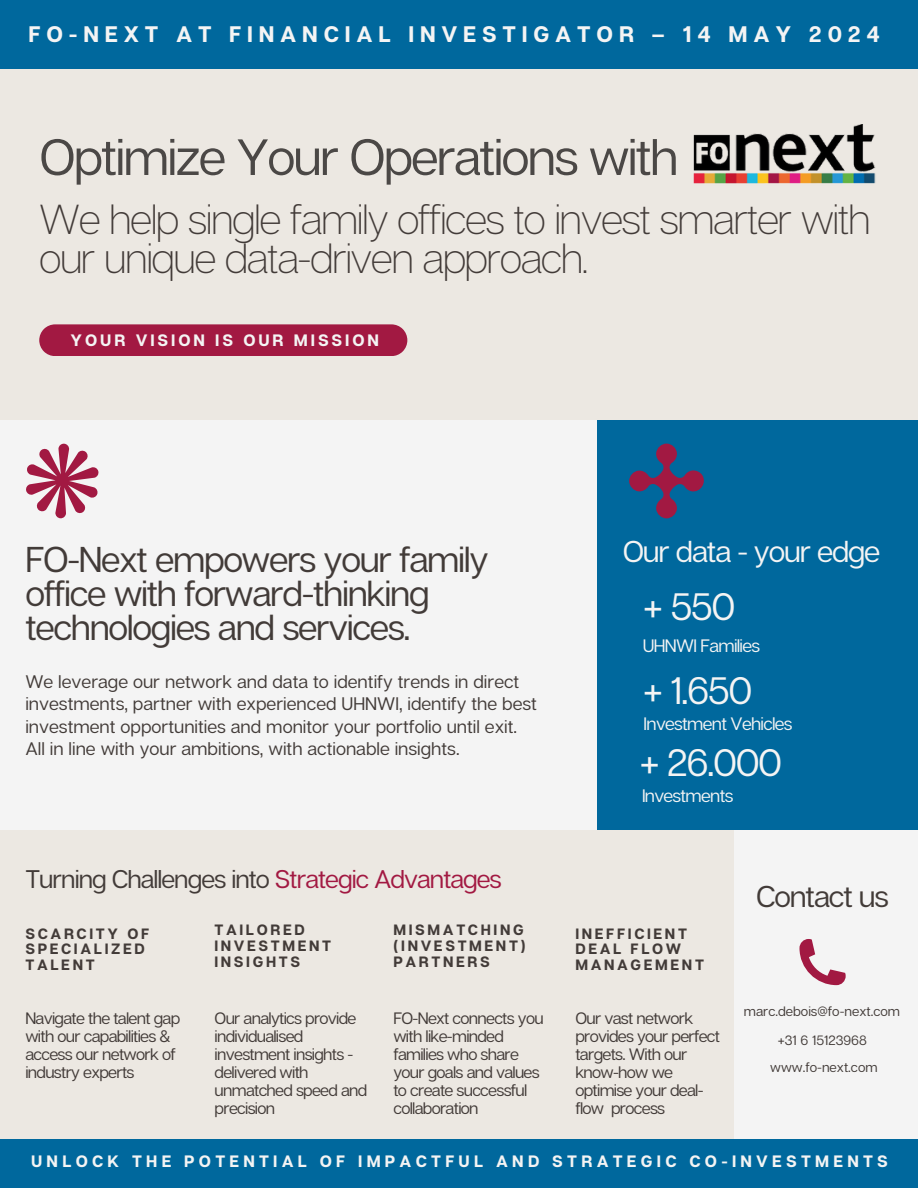
<style>
.page{position:relative;width:918px;height:1188px;background:#f4f4f4}
.page>*{position:absolute;margin:0;border:0;box-sizing:border-box;transform-origin:0 0}
.t1{font:50.85px "Articulat CF";letter-spacing:-.04em;color:#4b4846}
.t2{font:200 41.85px/39.3px "Articulat CF";letter-spacing:-.04em;color:#423b38}
.t3{font:38.1px "Articulat CF";letter-spacing:-.04em;color:#f4f4f4}
.t4{font:35.85px/33.8px "Articulat CF";letter-spacing:-.04em;color:#423b38}
.t5{font:30px "Articulat CF";letter-spacing:-.04em;color:#f4f4f4}
.t6{font:30px "Articulat CF";letter-spacing:-.04em;color:#423b38}
.t7{font:25.5px "Articulat CF";letter-spacing:-.04em;color:#423b38}
.t8{font:700 22.5px "Articulat CF";letter-spacing:.26em;color:#f4f4f4}
.t9{font:18.15px/22.5px "Articulat CF";color:#423b38}
.t10{font:18px "Articulat CF";letter-spacing:-.04em;color:#f4f4f4}
.t11{font:16.5px/18px "Articulat CF";letter-spacing:-.04em;color:#423b38}
.t12{font:700 16.5px "Articulat CF";letter-spacing:.26em;color:#f4f4f4}
.t13{font:700 16.5px "Articulat CF";letter-spacing:.175em;color:#f4f4f4}
.t14{font:700 15px/15.8px "Articulat CF";letter-spacing:.175em;color:#423b38}
.t15{font:13.5px "Articulat CF";color:#423b38}
.s1{color:#a21942}
</style>
<div class="page">
<div style="left:0;top:0;width:918px;height:420px;background:#ece8e2"></div>
<div style="left:597px;top:420px;width:321px;height:410px;background:#00689d"></div>
<svg style="left:26px;top:444px;width:73px;height:74px"></svg>
<svg style="left:629px;top:444px;width:75px;height:74px"></svg>
<div style="left:39px;top:324px;width:368px;height:32px;background:#a21942"></div>
<div style="left:0;top:830px;width:733px;height:358px;background:#ece8e2"></div>
<div style="left:0;top:1139px;width:918px;height:49px;background:#00689d"></div>
<svg style="left:799px;top:939px;width:47px;height:46px"></svg>
<div style="left:0;top:0;width:918px;height:69px;background:#00689d"></div>
<img style="left:693px;top:124px;width:183px;height:60px">
<h4 class="t8" style="left:29px;top:20px;width:853px">FO-NEXT AT FINANCIAL INVESTIGATOR – 14 MAY 2024</h4>
<h3 class="t1" style="left:39px;top:125px;width:641px">Optimize Your Operations with</h3>
<p class="t2" style="left:39px;top:198px;width:833px">We help single family offices to invest smarter with our unique data-driven approach.</p>
<h4 class="t13" style="left:71px;top:330px;width:310px">YOUR VISION IS OUR MISSION</h4>
<h1 class="t4" style="left:25px;top:542px;width:465px">FO-Next empowers your family office with forward-thinking technologies and services.</h1>
<h2 class="t9" style="left:25px;top:670px;width:513px">We leverage our network and data to identify trends in direct investments, partner with experienced UHNWI, identify the best investment opportunities and monitor your portfolio until exit.</h2>
<p class="t9" style="left:25px;top:737px;width:436px">All in line with your ambitions, with actionable insights.</p>
<p class="t7" style="left:25px;top:863px;width:478px">Turning Challenges into <span class="s1">Strategic Advantages</span></p>
<h2 class="t14" style="left:25px;top:925px;width:125px">SCARCITY OF<br>SPECIALIZED<br>TALENT</h2>
<p class="t11" style="left:25px;top:1009px;width:156px">Navigate the talent gap with our capabilities &amp; access our network of industry experts</p>
<h2 class="t14" style="left:214px;top:922px;width:118px">TAILORED<br>INVESTMENT<br>INSIGHTS</h2>
<p class="t11" style="left:215px;top:1009px;width:154px">Our analytics provide individualised investment insights - delivered with unmatched speed and precision</p>
<p class="t14" style="left:393px;top:922px;width:134px">MISMATCHING (INVESTMENT)<br>PARTNERS</p>
<p class="t11" style="left:393px;top:1009px;width:152px">FO-Next connects you with like-minded families who share your goals and values to create successful collaboration</p>
<p class="t5" style="left:623px;top:533px;width:259px">Our data - your edge</p>
<p class="t3" style="left:643px;top:583px;width:94px">+ 550</p>
<h5 class="t10" style="left:643px;top:634px;width:119px">UHNWI Families</h5>
<h2 class="t3" style="left:643px;top:667px;width:111px">+ 1.650</h2>
<p class="t10" style="left:644px;top:712px;width:150px">Investment Vehicles</p>
<p class="t3" style="left:640px;top:739px;width:144px">+ 26.000</p>
<p class="t10" style="left:642px;top:784px;width:93px">Investments</p>
<p class="t14" style="left:575px;top:925px;width:130px">INEFFICIENT<br>DEAL FLOW<br>MANAGEMENT</p>
<p class="t11" style="left:575px;top:1009px;width:146px">Our vast network provides your perfect targets. With our know-how we optimise your deal&shy;flow process</p>
<p class="t6" style="left:756px;top:877px;width:134px">Contact us</p>
<p class="t15" style="left:744px;top:1003px;width:158px">marc.debois@fo-next.com</p>
<p class="t15" style="left:778px;top:1032px;width:91px">+31 6 15123968</p>
<p class="t15" style="left:770px;top:1059px;width:109px">www.fo-next.com</p>
<p class="t12" style="left:31px;top:1151px;width:858px">UNLOCK THE POTENTIAL OF IMPACTFUL AND STRATEGIC CO-INVESTMENTS</p>
</div>
